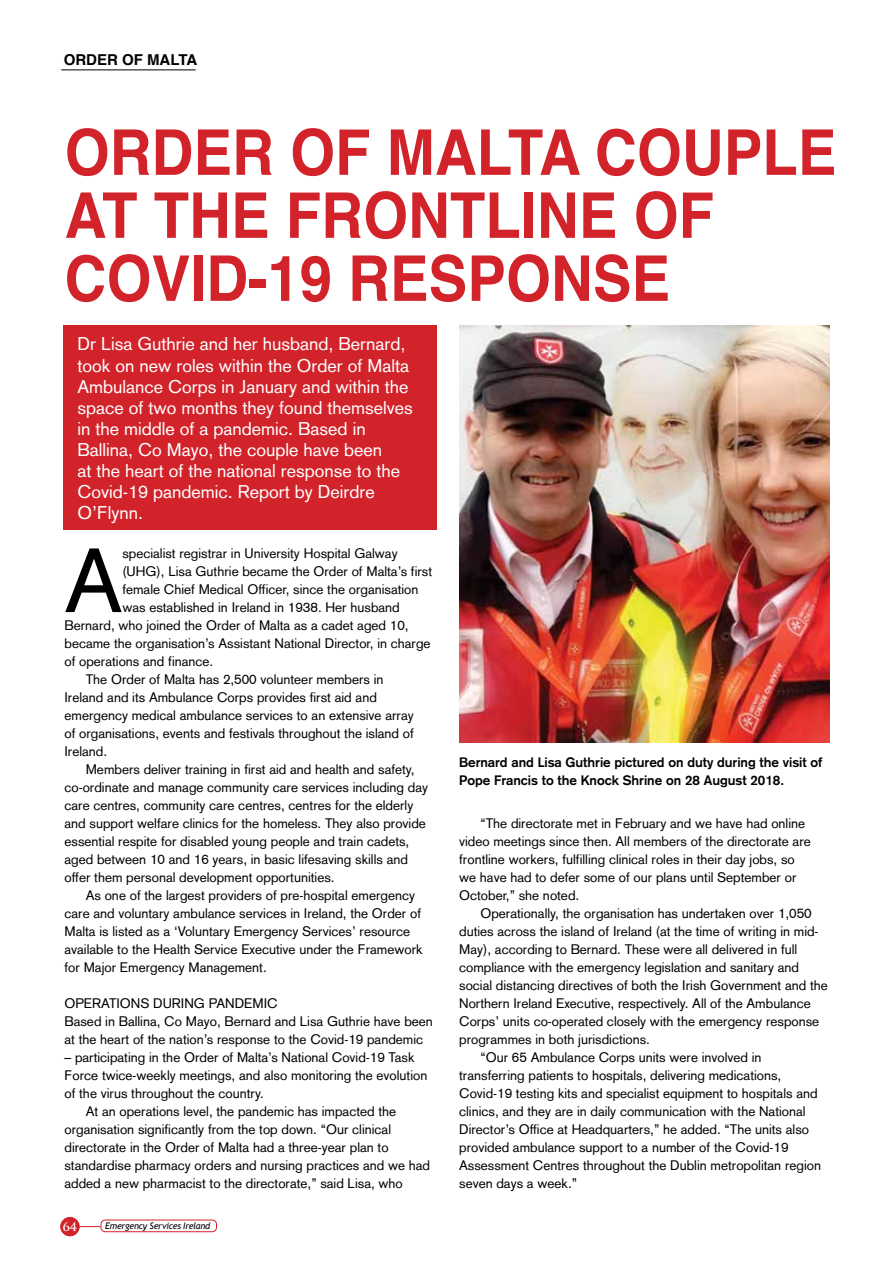
<style>
.page{position:relative;width:893px;height:1263px;background:#fff}
.page>*{position:absolute;margin:0;border:0;box-sizing:border-box;transform-origin:0 0}
.t1{font:89.4px "Akzidenz Grotesk";color:#000}
.t2{font:700 63px/63px "Helvetica";color:#d2232a;scale:.92 1}
.t3{font:18px/21px "Akzidenz Grotesk";color:#fff}
.t4{font:700 15px "Helvetica";color:#000}
.t5{font:13.5px/18px "Akzidenz Grotesk";color:#000}
.t6{font:700 13.5px/18px "Akzidenz Grotesk";color:#000}
.t7{font:700 12px "Trajan Pro";color:#fff}
.t8{font:italic 9px "Trebuchet MS";letter-spacing:-.025em;color:#000}
</style>
<div class="page">
<div style="left:64px;top:325px;width:373px;height:204px;background:#d2232a"></div>
<div style="left:60px;top:1217px;width:20px;height:19px;background:#d2232a;border-radius:50%"></div>
<img style="left:459px;top:325px;width:370px;height:417px">
<svg style="left:80px;top:1226px;width:21px;height:1px"></svg>
<div style="left:101px;top:1220px;width:116px;height:12px;border:1px solid #d2232a;border-radius:4px"></div>
<hr style="left:61px;top:69px;width:135px;height:1px;background:#000">
<p class="t4" style="left:64px;top:48px;width:135px">ORDER OF MALTA</p>
<h2 class="t2" style="left:64px;top:122px;width:840px">ORDER OF MALTA COUPLE<br>AT THE FRONTLINE OF<br>COVID-19 RESPONSE</h2>
<p class="t3" style="left:77px;top:334px;width:337px">Dr Lisa Guthrie and her husband, Bernard, took on new roles within the Order of Malta Ambulance Corps in January and within the space of two months they found themselves in the middle of a pandemic. Based in Ballina, Co Mayo, the couple have been<br>at the heart of the national response to the Covid-19 pandemic. Report by Deirdre O’Flynn.</p>
<h1 class="t1" style="left:64px;top:528px;width:59px">A</h1>
<p class="t5" style="left:122px;top:544px;width:277px">specialist registrar in University Hospital Galway</p>
<p class="t5" style="left:122px;top:562px;width:311px">(UHG), Lisa Guthrie became the Order of Malta’s first</p>
<p class="t5" style="left:122px;top:580px;width:298px">female Chief Medical Officer, since the organisation</p>
<p class="t5" style="left:122px;top:598px;width:279px">was established in Ireland in 1938. Her husband</p>
<p class="t5" style="left:64px;top:616px;width:346px">Bernard, who joined the Order of Malta as a cadet aged 10,</p>
<p class="t5" style="left:64px;top:634px;width:368px">became the organisation’s Assistant National Director, in charge</p>
<p class="t5" style="left:64px;top:652px;width:150px">of operations and finance.</p>
<p class="t5" style="left:86px;top:670px;width:299px">The Order of Malta has 2,500 volunteer members in</p>
<p class="t5" style="left:64px;top:688px;width:314px">Ireland and its Ambulance Corps provides first aid and</p>
<p class="t5" style="left:64px;top:706px;width:351px">emergency medical ambulance services to an extensive array</p>
<p class="t5" style="left:64px;top:724px;width:351px">of organisations, events and festivals throughout the island of</p>
<p class="t5" style="left:64px;top:742px;width:44px">Ireland.</p>
<p class="t5" style="left:86px;top:760px;width:330px">Members deliver training in first aid and health and safety,</p>
<p class="t5" style="left:64px;top:778px;width:365px">co-ordinate and manage community care services including day</p>
<p class="t5" style="left:64px;top:796px;width:350px">care centres, community care centres, centres for the elderly</p>
<p class="t5" style="left:64px;top:814px;width:363px">and support welfare clinics for the homeless. They also provide</p>
<p class="t5" style="left:64px;top:832px;width:346px">essential respite for disabled young people and train cadets,</p>
<p class="t5" style="left:64px;top:850px;width:345px">aged between 10 and 16 years, in basic lifesaving skills and</p>
<p class="t5" style="left:64px;top:868px;width:272px">offer them personal development opportunities.</p>
<p class="t5" style="left:86px;top:886px;width:331px">As one of the largest providers of pre-hospital emergency</p>
<p class="t5" style="left:64px;top:904px;width:358px">care and voluntary ambulance services in Ireland, the Order of</p>
<p class="t5" style="left:64px;top:922px;width:347px">Malta is listed as a ‘Voluntary Emergency Services’ resource</p>
<p class="t5" style="left:64px;top:940px;width:360px">available to the Health Service Executive under the Framework</p>
<p class="t5" style="left:64px;top:958px;width:204px">for Major Emergency Management.</p>
<p class="t5" style="left:64px;top:994px;width:370px">OPERATIONS DURING PANDEMIC<br>Based in Ballina, Co Mayo, Bernard and Lisa Guthrie have been at the heart of the nation’s response to the Covid-19 pandemic</p>
<p class="t5" style="left:64px;top:1048px;width:352px">– participating in the Order of Malta’s National Covid-19 Task</p>
<p class="t5" style="left:64px;top:1066px;width:364px">Force twice-weekly meetings, and also monitoring the evolution</p>
<p class="t5" style="left:64px;top:1084px;width:201px">of the virus throughout the country.</p>
<p class="t5" style="left:86px;top:1102px;width:312px">At an operations level, the pandemic has impacted the</p>
<p class="t5" style="left:64px;top:1120px;width:328px">organisation significantly from the top down. “Our clinical</p>
<p class="t5" style="left:64px;top:1138px;width:326px">directorate in the Order of Malta had a three-year plan to</p>
<p class="t5" style="left:64px;top:1156px;width:367px">standardise pharmacy orders and nursing practices and we had</p>
<p class="t5" style="left:64px;top:1174px;width:340px">added a new pharmacist to the directorate,” said Lisa, who</p>
<p class="t7" style="left:63px;top:1219px;width:16px">64</p>
<p class="t8" style="left:105px;top:1220px;width:107px">Emergency Services Ireland</p>
<p class="t6" style="left:459px;top:753px;width:365px">Bernard and Lisa Guthrie pictured on duty during the visit of<br>Pope Francis to the Knock Shrine on 28 August 2018.</p>
<p class="t5" style="left:459px;top:814px;width:353px;text-indent:21px">“The directorate met in February and we have had online video meetings since then. All members of the directorate are frontline workers, fulfilling clinical roles in their day jobs, so we have had to defer some of our plans until September or October,” she noted.</p>
<p class="t5" style="left:480px;top:904px;width:333px">Operationally, the organisation has undertaken over 1,050</p>
<p class="t5" style="left:459px;top:922px;width:361px">duties across the island of Ireland (at the time of writing in mid-</p>
<p class="t5" style="left:459px;top:940px;width:340px">May), according to Bernard. These were all delivered in full</p>
<p class="t5" style="left:459px;top:958px;width:341px">compliance with the emergency legislation and sanitary and</p>
<p class="t5" style="left:459px;top:976px;width:370px">social distancing directives of both the Irish Government and the</p>
<p class="t5" style="left:459px;top:994px;width:353px">Northern Ireland Executive, respectively. All of the Ambulance</p>
<p class="t5" style="left:459px;top:1012px;width:362px">Corps’ units co-operated closely with the emergency response</p>
<p class="t5" style="left:459px;top:1030px;width:192px">programmes in both jurisdictions.</p>
<p class="t5" style="left:480px;top:1048px;width:283px">“Our 65 Ambulance Corps units were involved in</p>
<p class="t5" style="left:459px;top:1066px;width:324px">transferring patients to hospitals, delivering medications,</p>
<p class="t5" style="left:459px;top:1084px;width:360px">Covid-19 testing kits and specialist equipment to hospitals and</p>
<p class="t5" style="left:459px;top:1102px;width:348px">clinics, and they are in daily communication with the National</p>
<p class="t5" style="left:459px;top:1120px;width:351px">Director’s Office at Headquarters,” he added. “The units also</p>
<p class="t5" style="left:459px;top:1138px;width:331px">provided ambulance support to a number of the Covid-19</p>
<p class="t5" style="left:459px;top:1156px;width:363px">Assessment Centres throughout the Dublin metropolitan region</p>
<p class="t5" style="left:459px;top:1174px;width:119px">seven days a week.”</p>
</div>
